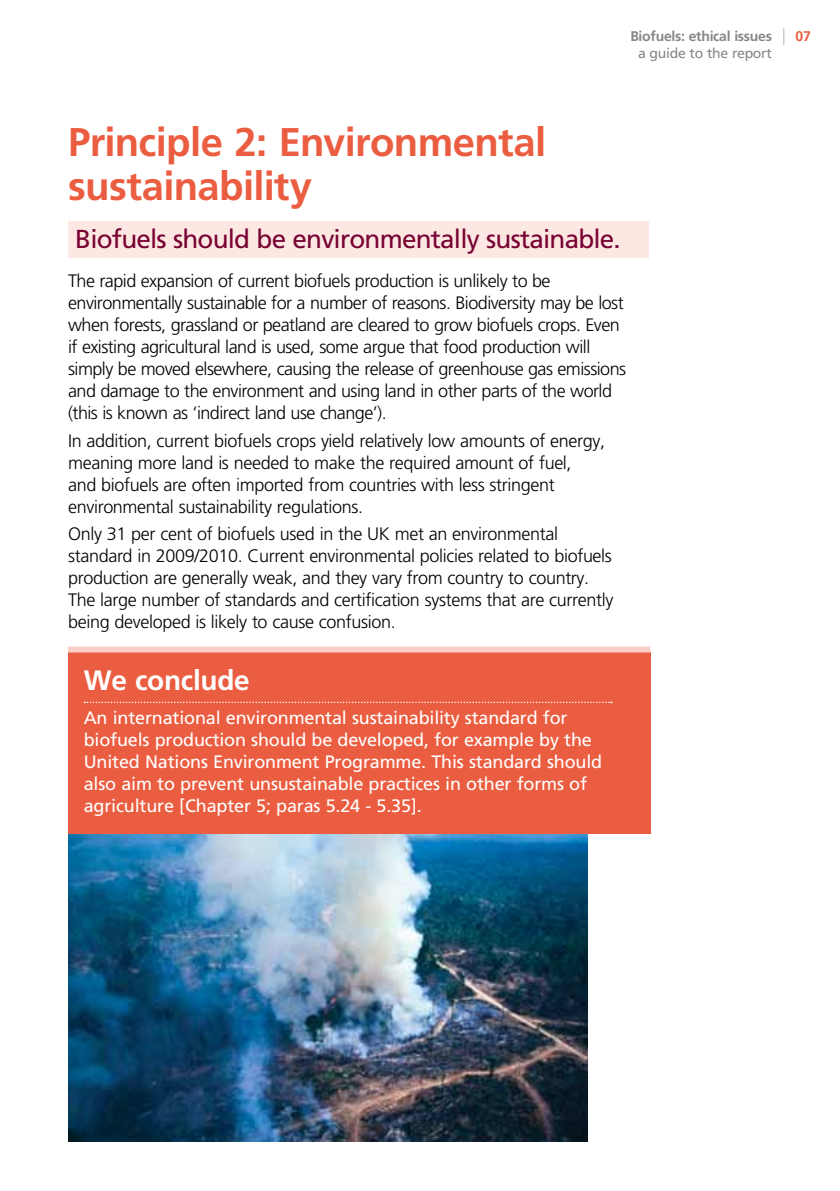
<style>
.page{position:relative;width:840px;height:1191px;background:#fff}
.page>*{position:absolute;margin:0;border:0;box-sizing:border-box;transform-origin:0 0}
.t1{font:700 40px/44px "Frutiger";letter-spacing:-.015em;color:#eb5d40}
.t2{font:700 28px "Frutiger";letter-spacing:-.01em;color:#fff}
.t3{font:26px "Frutiger";letter-spacing:-.03em;color:#780232}
.t4{font:300 18px/22px "Frutiger";letter-spacing:-.02em;color:#000}
.t5{font:18px/22px "Frutiger";letter-spacing:-.01em;color:#fff}
.t6{font:700 14px "Frutiger";letter-spacing:-.02em;color:#878787}
.t7{font:14px "Frutiger";letter-spacing:-.02em;color:#878787}
.t8{font:700 14px "Frutiger";color:#eb5d40}
</style>
<div class="page">
<div style="left:68px;top:652px;width:582px;height:182px;background:#eb5d40"></div>
<div style="left:68px;top:646px;width:582px;height:6px;background:#f9cec6"></div>
<div style="left:68px;top:221px;width:580px;height:37px;background:#fce7e2"></div>
<svg style="left:84px;top:701px;width:527px;height:2px"></svg>
<img style="left:68px;top:834px;width:519px;height:307px">
<p class="t6" style="left:630px;top:28px;width:143px">Biofuels: ethical issues</p>
<p class="t7" style="left:637px;top:45px;width:135px">a guide to the report</p>
<p class="t8" style="left:794px;top:28px;width:17px">07</p>
<h1 class="t1" style="left:68px;top:120px;width:479px">Principle 2: Environmental sustainability</h1>
<h3 class="t3" style="left:75px;top:224px;width:546px">Biofuels should be environmentally sustainable.</h3>
<p class="t4" style="left:68px;top:270px;width:559px">The rapid expansion of current biofuels production is unlikely to be environmentally sustainable for a number of reasons. Biodiversity may be lost when forests, grassland or peatland are cleared to grow biofuels crops. Even if existing agricultural land is used, some argue that food production will simply be moved elsewhere, causing the release of greenhouse gas emissions and damage to the environment and using land in other parts of the world (this is known as ‘indirect land use change’).</p>
<p class="t4" style="left:68px;top:429px;width:538px">In addition, current biofuels crops yield relatively low amounts of energy, meaning more land is needed to make the required amount of fuel,<br>and biofuels are often imported from countries with less stringent environmental sustainability regulations.</p>
<p class="t4" style="left:68px;top:523px;width:546px">Only 31 per cent of biofuels used in the UK met an environmental standard in 2009/2010. Current environmental policies related to biofuels production are generally weak, and they vary from country to country.<br>The large number of standards and certification systems that are currently being developed is likely to cause confusion.</p>
<h2 class="t2" style="left:84px;top:664px;width:167px">We conclude</h2>
<p class="t5" style="left:84px;top:706px;width:519px">An international environmental sustainability standard for biofuels production should be developed, for example by the United Nations Environment Programme. This standard should also aim to prevent unsustainable practices in other forms of agriculture [Chapter 5; paras 5.24 - 5.35].</p>
</div>
